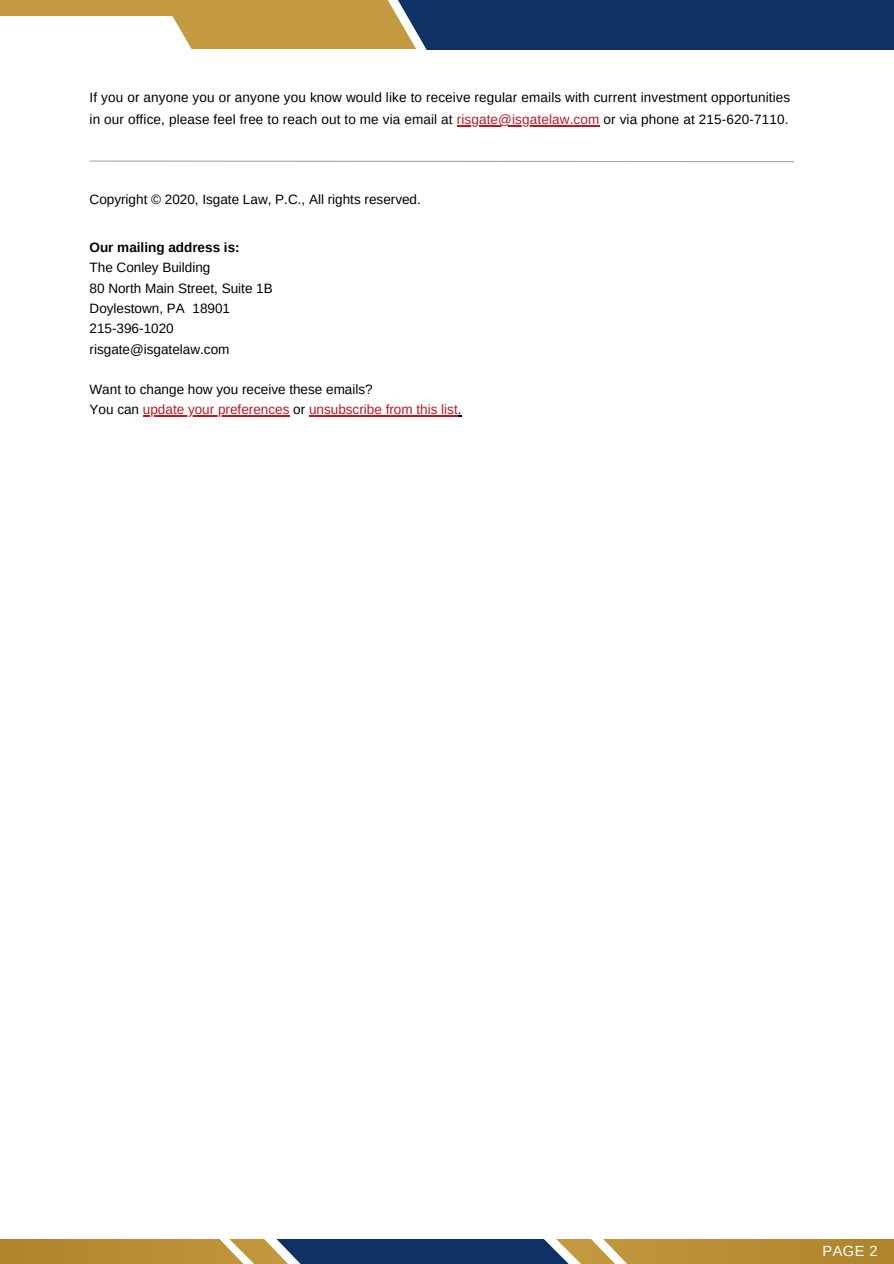
<style>
.page{position:relative;width:894px;height:1264px;background:#fff}
.page>*{position:absolute;margin:0;border:0;box-sizing:border-box;transform-origin:0 0}
.t1{font:14.7px "Arimo";color:#fff}
.t2{font:13.5px/22.5px "Arimo";letter-spacing:.01em;color:#000}
.t3{font:13.5px "Arimo";color:#bc1823}
.t4{font:700 13.5px "Arimo";color:#000}
.s1{color:#bc1823}
.s2{color:#000}
</style>
<div class="page">
<svg style="left:0;top:1239px;width:893px;height:24px;background:#88784d"></svg>
<hr style="left:143px;top:415px;width:146px;height:1px;background:#bc1823">
<hr style="left:309px;top:415px;width:148px;height:1px;background:#bc1823">
<svg style="left:89px;top:160px;width:705px;height:3px"></svg>
<div style="left:0;top:0;width:490px;height:49px;background:#c49a40"></div>
<div style="left:0;top:17px;width:192px;height:32px;background:#fff"></div>
<div style="left:388px;top:0;width:505px;height:50px;background:#0e3264"></div>
<hr style="left:456px;top:125px;width:143px;height:1px;background:#bc1823">
<p class="t2" style="left:89px;top:86px;width:702px">If you or anyone you or anyone you know would like to receive regular emails with current investment opportunities in our office, please feel free to reach out to me via email at <span class="s1">risgate@isgatelaw.com</span> or via phone at 215-620-7110.</p>
<p class="t2" style="left:89px;top:188px;width:333px">Copyright © 2020, Isgate Law, P.C., All rights reserved.</p>
<p class="t4" style="left:89px;top:240px;width:152px">Our mailing address is:</p>
<p class="t2" style="left:89px;top:256px;width:122px">The Conley Building</p>
<p class="t2" style="left:89px;top:277px;width:185px">80 North Main Street, Suite 1B</p>
<p class="t2" style="left:89px;top:297px;width:142px">Doylestown, PA 18901</p>
<p class="t2" style="left:89px;top:317px;width:86px">215-396-1020</p>
<p class="t2" style="left:89px;top:337px;width:141px">risgate@isgatelaw.com</p>
<p class="t2" style="left:89px;top:378px;width:284px">Want to change how you receive these emails?</p>
<p class="t3" style="left:89px;top:402px;width:373px"><span class="s2">You can</span> update your preferences <span class="s2">or</span> unsubscribe from this list<span class="s2">.</span></p>
<p class="t1" style="left:822px;top:1242px;width:57px">PAGE 2</p>
</div>
